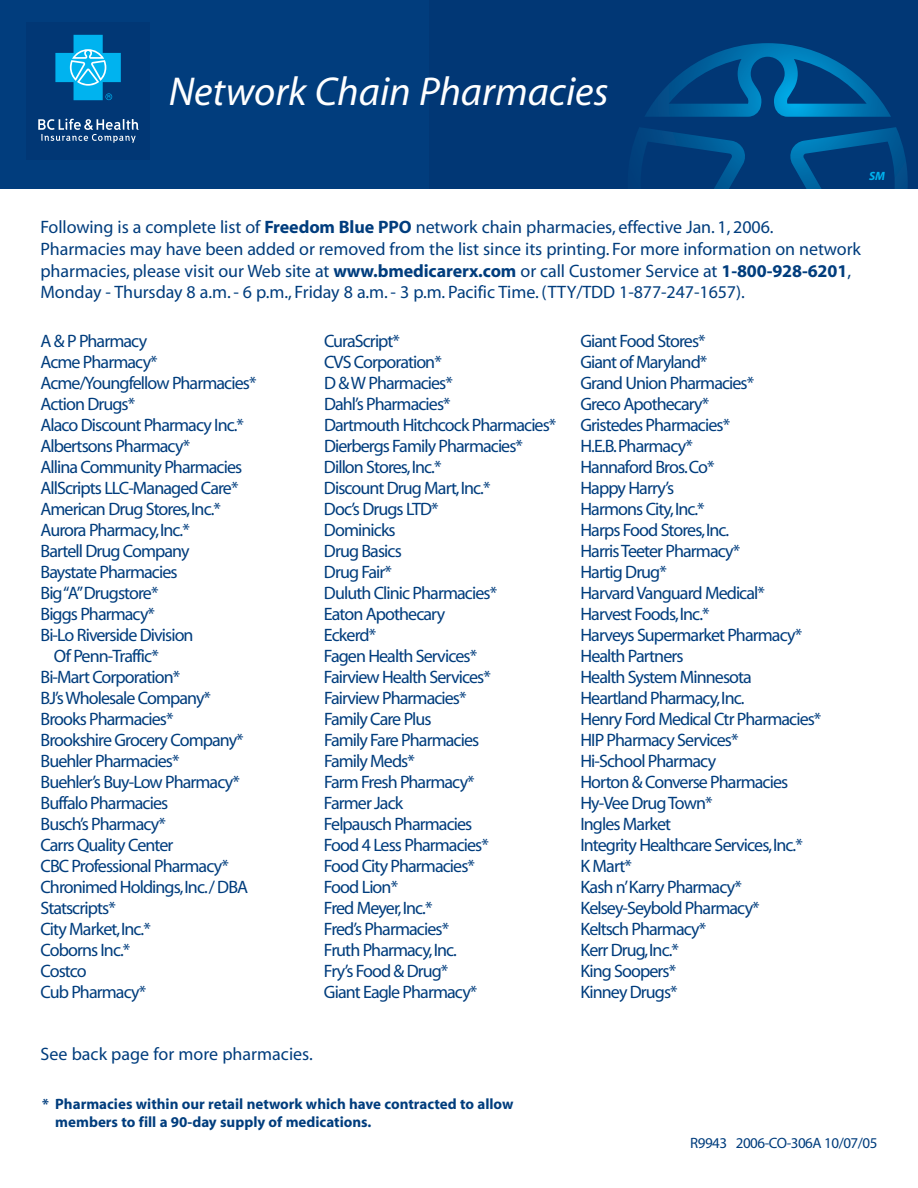
<style>
.page{position:relative;width:918px;height:1188px;background:#fff}
.page>*{position:absolute;margin:0;border:0;box-sizing:border-box;transform-origin:0 0}
.t1{font:italic 40.5px "Myriad";color:#fff}
.t2{font:18px/21px "Myriad";letter-spacing:-.05em;color:#013d7d}
.t3{font:18px/21.6px "Myriad";letter-spacing:-.005em;color:#013d7d}
.t4{font:18px "Myriad";color:#013d7d}
.t5{font:700 15px/18px "Myriad";color:#013d7d}
.t6{font:15px "Myriad";letter-spacing:-.03em;color:#013d7d}
.t7{font:italic 700 12px "Myriad";color:#00b3ef}
.s1{font-weight:700}
</style>
<div class="page">
<div style="left:0;top:0;width:918px;height:189px;background:#013d7d"></div>
<div style="left:429px;top:0;width:489px;height:189px;background:#013775"></div>
<svg style="left:645px;top:43px;width:246px;height:74px"></svg>
<svg style="left:635px;top:128px;width:110px;height:61px"></svg>
<svg style="left:790px;top:127px;width:118px;height:62px"></svg>
<div style="left:26px;top:22px;width:124px;height:137px;background:#013775"></div>
<svg style="left:55px;top:35px;width:66px;height:65px"></svg>
<svg style="left:38px;top:119px;width:101px;height:24px"></svg>
<h1 class="t1" style="left:169px;top:76px;width:441px">Network Chain Pharmacies</h1>
<p class="t7" style="left:869px;top:172px;width:17px">SM</p>
<p class="t3" style="left:40px;top:218px;width:822px">Following is a complete list of <span class="s1">Freedom Blue PPO</span> network chain pharmacies, effective Jan. 1, 2006.<br>Pharmacies may have been added or removed from the list since its printing. For more information on network pharmacies, please visit our Web site at <span class="s1">www.bmedicarerx.com</span> or call Customer Service at <span class="s1">1-800-928-6201</span>, Monday - Thursday 8 a.m. - 6 p.m., Friday 8 a.m. - 3 p.m. Pacific Time. (TTY/TDD 1-877-247-1657).</p>
<p class="t2" style="left:40px;top:332px;width:108px">A &amp; P Pharmacy</p>
<p class="t2" style="left:40px;top:353px;width:119px">Acme Pharmacy*</p>
<p class="t2" style="left:40px;top:374px;width:218px">Acme/Youngfellow Pharmacies*</p>
<p class="t2" style="left:40px;top:395px;width:96px">Action Drugs*</p>
<p class="t2" style="left:40px;top:416px;width:205px">Alaco Discount Pharmacy Inc.*</p>
<p class="t2" style="left:40px;top:437px;width:151px">Albertsons Pharmacy*</p>
<p class="t2" style="left:40px;top:458px;width:203px">Allina Community Pharmacies</p>
<p class="t2" style="left:40px;top:479px;width:200px">AllScripts LLC-Managed Care*</p>
<p class="t2" style="left:40px;top:500px;width:182px">American Drug Stores,Inc.*</p>
<p class="t2" style="left:40px;top:521px;width:151px">Aurora Pharmacy,Inc.*</p>
<p class="t2" style="left:40px;top:542px;width:151px">Bartell Drug Company</p>
<p class="t2" style="left:40px;top:563px;width:139px">Baystate Pharmacies</p>
<p class="t2" style="left:40px;top:584px;width:120px">Big “A”Drugstore*</p>
<p class="t2" style="left:40px;top:605px;width:116px">Biggs Pharmacy*</p>
<p class="t2" style="left:40px;top:626px;width:155px">Bi-Lo Riverside Division</p>
<p class="t2" style="left:54px;top:647px;width:106px">Of Penn-Traffic*</p>
<p class="t2" style="left:40px;top:668px;width:141px">Bi-Mart Corporation*</p>
<p class="t2" style="left:40px;top:689px;width:172px">BJ’sWholesale Company*</p>
<p class="t2" style="left:40px;top:710px;width:135px">Brooks Pharmacies*</p>
<p class="t2" style="left:40px;top:731px;width:205px">Brookshire Grocery Company*</p>
<p class="t2" style="left:40px;top:752px;width:141px">Buehler Pharmacies*</p>
<p class="t2" style="left:40px;top:773px;width:201px">Buehler’s Buy-Low Pharmacy*</p>
<p class="t2" style="left:41px;top:794px;width:129px">Buffalo Pharmacies</p>
<p class="t2" style="left:41px;top:815px;width:127px">Busch’s Pharmacy*</p>
<p class="t2" style="left:41px;top:836px;width:134px">Carrs Quality Center</p>
<p class="t2" style="left:41px;top:857px;width:190px">CBC Professional Pharmacy*</p>
<p class="t2" style="left:41px;top:878px;width:209px">Chronimed Holdings,Inc./ DBA</p>
<p class="t2" style="left:41px;top:899px;width:77px">Statscripts*</p>
<p class="t2" style="left:41px;top:920px;width:112px">City Market,Inc.*</p>
<p class="t2" style="left:41px;top:941px;width:91px">Coborns Inc.*</p>
<p class="t2" style="left:41px;top:962px;width:48px">Costco</p>
<p class="t2" style="left:41px;top:983px;width:107px">Cub Pharmacy*</p>
<p class="t2" style="left:324px;top:332px;width:234px">CuraScript*<br>CVS Corporation*<br>D &amp;W Pharmacies*<br>Dahl’s Pharmacies*<br>Dartmouth Hitchcock Pharmacies*<br>Dierbergs Family Pharmacies*<br>Dillon Stores,Inc.*<br>Discount Drug Mart,Inc.*<br>Doc’s Drugs LTD*<br>Dominicks<br>Drug Basics<br>Drug Fair*<br>Duluth Clinic Pharmacies*<br>Eaton Apothecary<br>Eckerd*<br>Fagen Health Services*<br>Fairview Health Services*<br>Fairview Pharmacies*<br>Family Care Plus<br>Family Fare Pharmacies<br>Family Meds*<br>Farm Fresh Pharmacy*<br>Farmer Jack<br>Felpausch Pharmacies<br>Food 4 Less Pharmacies*<br>Food City Pharmacies*<br>Food Lion*<br>Fred Meyer,Inc.*<br>Fred’s Pharmacies*<br>Fruth Pharmacy,Inc.<br>Fry’s Food &amp; Drug*<br>Giant Eagle Pharmacy*</p>
<p class="t2" style="left:580px;top:332px;width:242px">Giant Food Stores*<br>Giant of Maryland*<br>Grand Union Pharmacies*<br>Greco Apothecary*<br>Gristedes Pharmacies*<br>H.E.B.Pharmacy*<br>Hannaford Bros.Co*<br>Happy Harry’s<br>Harmons City,Inc.*<br>Harps Food Stores,Inc.<br>Harris Teeter Pharmacy*<br>Hartig Drug*<br>Harvard Vanguard Medical*<br>Harvest Foods,Inc.*<br>Harveys Supermarket Pharmacy*<br>Health Partners<br>Health System Minnesota<br>Heartland Pharmacy,Inc.<br>Henry Ford Medical Ctr Pharmacies*<br>HIP Pharmacy Services*<br>Hi-School Pharmacy<br>Horton &amp; Converse Pharmacies<br>Hy-Vee Drug Town*<br>Ingles Market<br>Integrity Healthcare Services,Inc.*<br>K Mart*<br>Kash n’Karry Pharmacy*<br>Kelsey-Seybold Pharmacy*<br>Keltsch Pharmacy*<br>Kerr Drug,Inc.*<br>King Soopers*<br>Kinney Drugs*</p>
<p class="t4" style="left:40px;top:1048px;width:274px">See back page for more pharmacies.</p>
<p class="t5" style="left:55px;top:1097px;width:460px;text-indent:-13px">* Pharmacies within our retail network which have contracted to allow members to fill a 90-day supply of medications.</p>
<p class="t6" style="left:690px;top:1137px;width:189px">R9943 2006-CO-306A 10/07/05</p>
</div>
